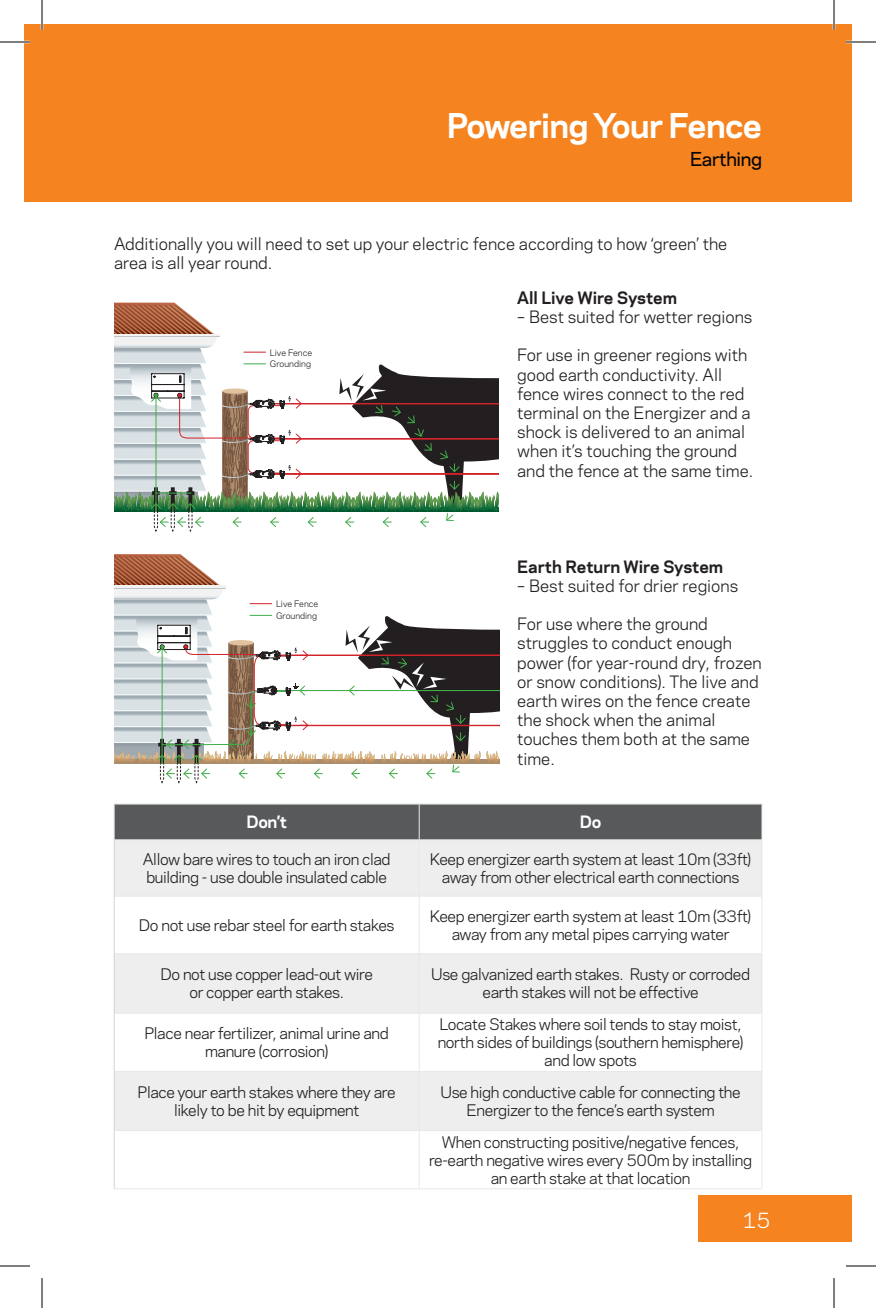
<style>
.page{position:relative;width:876px;height:1308px;background:#fff}
.page>*{position:absolute;margin:0;border:0;box-sizing:border-box;transform-origin:0 0}
.t1{font:700 32px "Galaxie Polaris";letter-spacing:-.02em;color:#fff}
.t2{font:20px "Galaxie Polaris";color:#fff}
.t3{font:500 18px "Galaxie Polaris";letter-spacing:-.02em;color:#020304}
.t4{font:16px/19.2px "Galaxie Polaris";color:#231f20}
.t5{font:700 16px "Galaxie Polaris";color:#231f20}
.Energizer_Table{font:700 16px "Galaxie Polaris";color:#fff}
.Energizer_Table-2{font:15px/18px "Galaxie Polaris";letter-spacing:-.025em;color:#231f20;text-align:center}
.t6{font:8.4px "Galaxie Polaris";color:#231f20}
</style>
<div class="page">
<div style="left:698px;top:1196px;width:154px;height:46px;background:#f5831f"></div>
<div style="left:115px;top:805px;width:647px;height:35px;background:#58595b"></div>
<svg style="left:115px;top:841px;width:647px;height:289px;fill:#eeeeef"></svg>
<hr style="left:419px;top:804px;width:1px;height:36px;background:#e7e8e8">
<hr style="left:762px;top:804px;width:1px;height:36px;background:#e7e8e8">
<hr style="left:114px;top:840px;width:305px;height:1px;background:#e7e8e8">
<hr style="left:419px;top:840px;width:343px;height:1px;background:#e7e8e8">
<hr style="left:419px;top:840px;width:1px;height:56px;background:#e7e8e8">
<hr style="left:762px;top:840px;width:1px;height:56px;background:#e7e8e8">
<hr style="left:114px;top:896px;width:305px;height:1px;background:#e7e8e8">
<hr style="left:419px;top:896px;width:343px;height:1px;background:#e7e8e8">
<hr style="left:419px;top:896px;width:1px;height:58px;background:#e7e8e8">
<hr style="left:762px;top:896px;width:1px;height:58px;background:#e7e8e8">
<hr style="left:114px;top:953px;width:305px;height:1px;background:#e7e8e8">
<hr style="left:419px;top:953px;width:343px;height:1px;background:#e7e8e8">
<hr style="left:419px;top:954px;width:1px;height:59px;background:#e7e8e8">
<hr style="left:762px;top:954px;width:1px;height:59px;background:#e7e8e8">
<hr style="left:114px;top:1013px;width:305px;height:1px;background:#e7e8e8">
<hr style="left:419px;top:1013px;width:343px;height:1px;background:#e7e8e8">
<hr style="left:419px;top:1013px;width:1px;height:58px;background:#e7e8e8">
<hr style="left:762px;top:1013px;width:1px;height:58px;background:#e7e8e8">
<hr style="left:114px;top:1071px;width:305px;height:1px;background:#e7e8e8">
<hr style="left:419px;top:1071px;width:343px;height:1px;background:#e7e8e8">
<hr style="left:419px;top:1072px;width:1px;height:58px;background:#e7e8e8">
<hr style="left:762px;top:1072px;width:1px;height:58px;background:#e7e8e8">
<hr style="left:114px;top:1130px;width:305px;height:1px;background:#e7e8e8">
<hr style="left:419px;top:1130px;width:343px;height:1px;background:#e7e8e8">
<hr style="left:419px;top:1131px;width:1px;height:58px;background:#e7e8e8">
<hr style="left:762px;top:1131px;width:1px;height:58px;background:#e7e8e8">
<hr style="left:114px;top:1188px;width:305px;height:1px;background:#e7e8e8">
<hr style="left:419px;top:1188px;width:343px;height:1px;background:#e7e8e8">
<hr style="left:114px;top:804px;width:305px;height:1px;background:#d1d3d4">
<hr style="left:114px;top:804px;width:1px;height:36px;background:#d1d3d4">
<hr style="left:419px;top:804px;width:343px;height:1px;background:#d1d3d4">
<hr style="left:114px;top:840px;width:1px;height:56px;background:#d1d3d4">
<hr style="left:114px;top:896px;width:1px;height:58px;background:#d1d3d4">
<hr style="left:114px;top:954px;width:1px;height:59px;background:#d1d3d4">
<hr style="left:114px;top:1013px;width:1px;height:59px;background:#d1d3d4">
<hr style="left:114px;top:1072px;width:1px;height:58px;background:#d1d3d4">
<hr style="left:114px;top:1130px;width:1px;height:59px;background:#d1d3d4">
<div style="left:24px;top:24px;width:828px;height:178px;background:#f5831f"></div>
<svg style="left:114px;top:554px;width:385px;height:230px"></svg>
<svg style="left:114px;top:303px;width:385px;height:229px"></svg>
<hr style="left:0;top:41px;width:30px;height:2px;background:#fff">
<hr style="left:846px;top:41px;width:30px;height:2px;background:#fff">
<hr style="left:41px;top:0;width:2px;height:30px;background:#fff">
<hr style="left:833px;top:0;width:2px;height:30px;background:#fff">
<hr style="left:0;top:42px;width:30px;height:1px;background:#000">
<hr style="left:846px;top:42px;width:30px;height:1px;background:#000">
<hr style="left:0;top:1266px;width:30px;height:1px;background:#000">
<hr style="left:846px;top:1266px;width:30px;height:1px;background:#000">
<hr style="left:42px;top:0;width:1px;height:30px;background:#000">
<hr style="left:42px;top:1278px;width:1px;height:30px;background:#000">
<hr style="left:834px;top:0;width:1px;height:30px;background:#000">
<hr style="left:834px;top:1278px;width:1px;height:30px;background:#000">
<p class="t1" style="left:447px;top:102px;width:317px">Powering Your Fence</p>
<p class="t3" style="left:690px;top:146px;width:73px">Earthing</p>
<p class="t4" style="left:114px;top:234px;width:615px">Additionally you will need to set up your electric fence according to how ‘green’ the area is all year round.</p>
<p class="t5" style="left:517px;top:286px;width:161px">All Live Wire System</p>
<p class="t4" style="left:517px;top:306px;width:237px">– Best suited for wetter regions</p>
<p class="t4" style="left:517px;top:345px;width:238px">For use in greener regions with good earth conductivity. All fence wires connect to the red terminal on the Energizer and a shock is delivered to an animal when it’s touching the ground and the fence at the same time.</p>
<p class="t6" style="left:270px;top:346px;width:44px">Live Fence</p>
<p class="t6" style="left:270px;top:358px;width:43px">Grounding</p>
<p class="t6" style="left:276px;top:598px;width:44px">Live Fence</p>
<p class="t6" style="left:276px;top:609px;width:43px">Grounding</p>
<p class="t5" style="left:517px;top:554px;width:208px">Earth Return Wire System</p>
<p class="t4" style="left:517px;top:575px;width:222px">– Best suited for drier regions</p>
<p class="t4" style="left:517px;top:614px;width:246px">For use where the ground struggles to conduct enough power (for year-round dry, frozen or snow conditions). The live and earth wires on the fence create the shock when the animal touches them both at the same time.</p>
<p class="Energizer_Table" style="left:246px;top:810px;width:42px">Don’t</p>
<p class="Energizer_Table" style="left:580px;top:810px;width:23px">Do</p>
<p class="Energizer_Table-2" style="left:143px;top:849px;width:249px;text-align:left">Allow bare wires to touch an iron clad building - use double insulated cable</p>
<p class="Energizer_Table-2" style="left:430px;top:849px;width:323px">Keep energizer earth system at least 10m (33ft) away from other electrical earth connections</p>
<p class="Energizer_Table-2" style="left:139px;top:915px;width:257px">Do not use rebar steel for earth stakes</p>
<p class="Energizer_Table-2" style="left:430px;top:906px;width:323px">Keep energizer earth system at least 10m (33ft) away from any metal pipes carrying water</p>
<p class="Energizer_Table-2" style="left:160px;top:965px;width:214px">Do not use copper lead-out wire or copper earth stakes.</p>
<p class="Energizer_Table-2" style="left:431px;top:965px;width:320px">Use galvanized earth stakes. Rusty or corroded earth stakes will not be effective</p>
<p class="Energizer_Table-2" style="left:145px;top:1024px;width:246px">Place near fertilizer, animal urine and manure (corrosion)</p>
<p class="Energizer_Table-2" style="left:438px;top:1015px;width:307px">Locate Stakes where soil tends to stay moist, north sides of buildings (southern hemisphere) and low spots</p>
<p class="Energizer_Table-2" style="left:138px;top:1082px;width:260px">Place your earth stakes where they are likely to be hit by equipment</p>
<p class="Energizer_Table-2" style="left:440px;top:1082px;width:302px">Use high conductive cable for connecting the<br>Energizer to the fence’s earth system</p>
<p class="Energizer_Table-2" style="left:429px;top:1132px;width:325px">When constructing positive/negative fences, re-earth negative wires every 500m by installing an earth stake at that location</p>
<h2 class="t2" style="left:743px;top:1205px;width:29px">15</h2>
</div>
